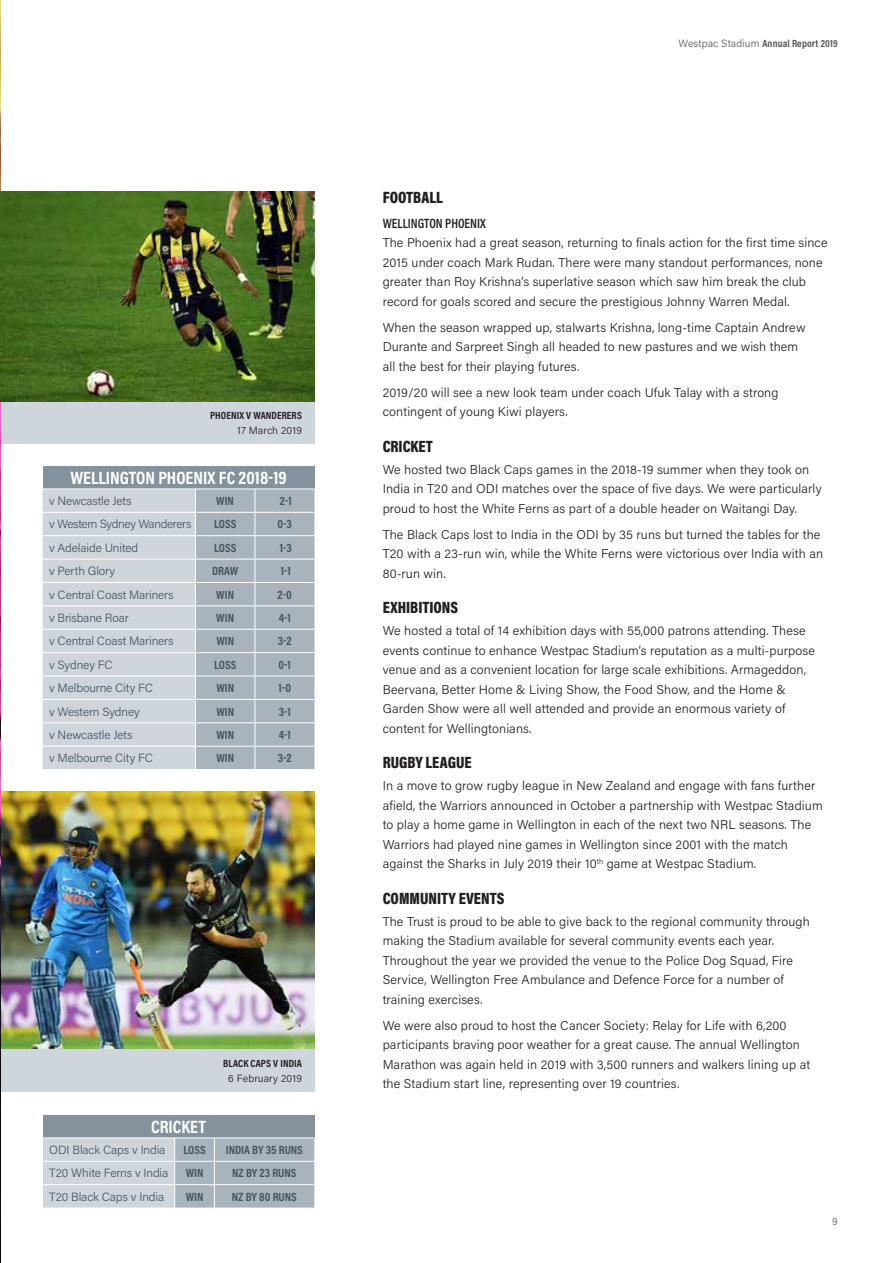
<style>
.page{position:relative;width:893px;height:1263px;background:#fff}
.page>*{position:absolute;margin:0;border:0;box-sizing:border-box;transform-origin:0 0}
.t1{font:700 18px "Acumin Pro Cond";color:#fff}
.t2{font:900 16.5px "Acumin Pro Cond";color:#231f20}
.t3{font:600 13.5px "Acumin Pro Cond";color:#231f20}
.t4{font:300 12.75px/19.5px "Acumin Pro";letter-spacing:.01em;color:#231f20}
.t5{font:300 12px "Acumin Pro";letter-spacing:-.01em;color:#455560}
.t6{font:700 12px "Acumin Pro Cond";color:#455560}
.t7{font:300 12px "Acumin Pro";letter-spacing:-.03em;color:#455560}
.t8{font:700 10.5px "Acumin Pro Cond";letter-spacing:.01em;color:#231f20}
.t9{font:700 10.5px "Acumin Pro Cond";letter-spacing:.01em;color:#58595b}
.t10{font:300 10.5px "Acumin Pro";letter-spacing:.01em;color:#231f20}
.t11{font:300 10.5px "Acumin Pro";color:#58595b}
.s1{font-family:"Acumin Pro";font-weight:300}
</style>
<div class="page">
<img style="left:1px;top:791px;width:314px;height:258px">
<div style="left:0;top:1049px;width:315px;height:43px;background:#ced6dc"></div>
<div style="left:0;top:401px;width:315px;height:43px;background:#ced6dc"></div>
<img style="left:0;top:0;width:1px;height:1263px">
<div style="left:43px;top:1114px;width:271px;height:24px;background:#84929d"></div>
<hr style="left:43px;top:1114px;width:132px;height:1px;background:#fff">
<hr style="left:175px;top:1114px;width:39px;height:1px;background:#fff">
<hr style="left:214px;top:1114px;width:101px;height:1px;background:#fff">
<hr style="left:175px;top:1137px;width:39px;height:1px;background:#fff">
<hr style="left:214px;top:1137px;width:100px;height:1px;background:#fff">
<hr style="left:43px;top:1137px;width:132px;height:1px;background:#fff">
<svg style="left:43px;top:1138px;width:271px;height:70px"></svg>
<div style="left:43px;top:465px;width:271px;height:24px;background:#84929d"></div>
<hr style="left:43px;top:465px;width:152px;height:1px;background:#fff">
<hr style="left:195px;top:465px;width:60px;height:1px;background:#fff">
<hr style="left:255px;top:465px;width:59px;height:1px;background:#fff">
<hr style="left:195px;top:488px;width:60px;height:1px;background:#fff">
<hr style="left:255px;top:488px;width:59px;height:1px;background:#fff">
<hr style="left:43px;top:488px;width:152px;height:1px;background:#fff">
<svg style="left:43px;top:489px;width:271px;height:280px"></svg>
<img style="left:0;top:191px;width:314px;height:210px">
<p class="t8" style="left:210px;top:408px;width:93px">PHOENIX V WANDERERS</p>
<p class="t10" style="left:237px;top:423px;width:66px">17 March 2019</p>
<h1 class="t1" style="left:70px;top:466px;width:218px">WELLINGTON PHOENIX FC 2018-19</h1>
<p class="t5" style="left:49px;top:493px;width:84px">v Newcastle Jets</p>
<p class="t6" style="left:216px;top:493px;width:19px">WIN</p>
<p class="t6" style="left:280px;top:493px;width:14px">2-1</p>
<p class="t7" style="left:49px;top:516px;width:144px">v Western Sydney Wanderers</p>
<p class="t6" style="left:214px;top:516px;width:24px">LOSS</p>
<p class="t6" style="left:278px;top:516px;width:16px">0-3</p>
<p class="t5" style="left:49px;top:539px;width:91px">v Adelaide United</p>
<p class="t6" style="left:214px;top:540px;width:24px">LOSS</p>
<p class="t6" style="left:280px;top:540px;width:14px">1-3</p>
<p class="t5" style="left:49px;top:563px;width:68px">v Perth Glory</p>
<p class="t6" style="left:212px;top:563px;width:28px">DRAW</p>
<p class="t6" style="left:281px;top:563px;width:12px">1-1</p>
<p class="t5" style="left:49px;top:586px;width:126px">v Central Coast Mariners</p>
<p class="t6" style="left:216px;top:586px;width:19px">WIN</p>
<p class="t6" style="left:278px;top:586px;width:16px">2-0</p>
<p class="t5" style="left:49px;top:609px;width:81px">v Brisbane Roar</p>
<p class="t6" style="left:216px;top:610px;width:19px">WIN</p>
<p class="t6" style="left:279px;top:610px;width:14px">4-1</p>
<p class="t5" style="left:49px;top:633px;width:126px">v Central Coast Mariners</p>
<p class="t6" style="left:216px;top:633px;width:19px">WIN</p>
<p class="t6" style="left:278px;top:633px;width:15px">3-2</p>
<p class="t5" style="left:49px;top:656px;width:65px">v Sydney FC</p>
<p class="t6" style="left:214px;top:657px;width:24px">LOSS</p>
<p class="t6" style="left:279px;top:657px;width:14px">0-1</p>
<p class="t5" style="left:49px;top:680px;width:105px">v Melbourne City FC</p>
<p class="t6" style="left:216px;top:680px;width:19px">WIN</p>
<p class="t6" style="left:279px;top:680px;width:14px">1-0</p>
<p class="t5" style="left:49px;top:703px;width:92px">v Western Sydney</p>
<p class="t6" style="left:216px;top:703px;width:19px">WIN</p>
<p class="t6" style="left:279px;top:703px;width:14px">3-1</p>
<p class="t5" style="left:49px;top:726px;width:85px">v Newcastle Jets</p>
<p class="t6" style="left:216px;top:727px;width:19px">WIN</p>
<p class="t6" style="left:279px;top:727px;width:14px">4-1</p>
<p class="t5" style="left:49px;top:750px;width:105px">v Melbourne City FC</p>
<p class="t6" style="left:216px;top:750px;width:19px">WIN</p>
<p class="t6" style="left:278px;top:750px;width:15px">3-2</p>
<p class="t8" style="left:223px;top:1057px;width:80px">BLACK CAPS V INDIA</p>
<p class="t10" style="left:228px;top:1071px;width:75px">6 February 2019</p>
<h1 class="t1" style="left:151px;top:1115px;width:56px">CRICKET</h1>
<p class="t5" style="left:49px;top:1141px;width:118px">ODI Black Caps v India</p>
<p class="t6" style="left:183px;top:1142px;width:24px">LOSS</p>
<p class="t6" style="left:226px;top:1142px;width:79px">INDIA BY 35 RUNS</p>
<p class="t5" style="left:49px;top:1165px;width:120px">T20 White Ferns v India</p>
<p class="t6" style="left:186px;top:1165px;width:19px">WIN</p>
<p class="t6" style="left:232px;top:1165px;width:66px">NZ BY 23 RUNS</p>
<p class="t5" style="left:49px;top:1188px;width:116px">T20 Black Caps v India</p>
<p class="t6" style="left:186px;top:1189px;width:19px">WIN</p>
<p class="t6" style="left:232px;top:1189px;width:66px">NZ BY 80 RUNS</p>
<p class="t9" style="left:679px;top:36px;width:161px"><span class="s1">Westpac Stadium</span> Annual Report 2019</p>
<p class="t2" style="left:383px;top:187px;width:62px">FOOTBALL</p>
<p class="t3" style="left:383px;top:214px;width:105px">WELLINGTON PHOENIX</p>
<p class="t4" style="left:383px;top:233px;width:446px">The Phoenix had a great season, returning to finals action for the first time since 2015 under coach Mark Rudan. There were many standout performances, none greater than Roy Krishna’s superlative season which saw him break the club record for goals scored and secure the prestigious Johnny Warren Medal.</p>
<p class="t4" style="left:383px;top:317px;width:424px">When the season wrapped up, stalwarts Krishna, long-time Captain Andrew<br>Durante and Sarpreet Singh all headed to new pastures and we wish them all the best for their playing futures.</p>
<p class="t4" style="left:383px;top:382px;width:397px">2019/20 will see a new look team under coach Ufuk Talay with a strong contingent of young Kiwi players.</p>
<p class="t2" style="left:383px;top:436px;width:52px">CRICKET</p>
<p class="t4" style="left:383px;top:459px;width:440px">We hosted two Black Caps games in the 2018-19 summer when they took on<br>India in T20 and ODI matches over the space of five days. We were particularly proud to host the White Ferns as part of a double header on Waitangi Day.</p>
<p class="t4" style="left:383px;top:524px;width:442px">The Black Caps lost to India in the ODI by 35 runs but turned the tables for the<br>T20 with a 23-run win, while the White Ferns were victorious over India with an<br>80-run win.</p>
<p class="t2" style="left:383px;top:597px;width:77px">EXHIBITIONS</p>
<p class="t4" style="left:383px;top:620px;width:434px">We hosted a total of 14 exhibition days with 55,000 patrons attending. These events continue to enhance Westpac Stadium’s reputation as a multi-purpose venue and as a convenient location for large scale exhibitions. Armageddon, Beervana, Better Home &amp; Living Show, the Food Show, and the Home &amp; Garden Show were all well attended and provide an enormous variety of content for Wellingtonians.</p>
<p class="t2" style="left:383px;top:752px;width:90px">RUGBY LEAGUE</p>
<p class="t4" style="left:383px;top:775px;width:441px">In a move to grow rugby league in New Zealand and engage with fans further afield, the Warriors announced in October a partnership with Westpac Stadium to play a home game in Wellington in each of the next two NRL seasons. The Warriors had played nine games in Wellington since 2001 with the match against the Sharks in July 2019 their 10<sup>th</sup> game at Westpac Stadium.</p>
<p class="t2" style="left:383px;top:887px;width:123px">COMMUNITY EVENTS</p>
<p class="t4" style="left:383px;top:911px;width:429px">The Trust is proud to be able to give back to the regional community through making the Stadium available for several community events each year.<br>Throughout the year we provided the venue to the Police Dog Squad, Fire Service, Wellington Free Ambulance and Defence Force for a number of training exercises.</p>
<p class="t4" style="left:383px;top:1015px;width:429px">We were also proud to host the Cancer Society: Relay for Life with 6,200 participants braving poor weather for a great cause. The annual Wellington Marathon was again held in 2019 with 3,500 runners and walkers lining up at the Stadium start line, representing over 19 countries.</p>
<p class="t11" style="left:832px;top:1214px;width:7px">9</p>
</div>
